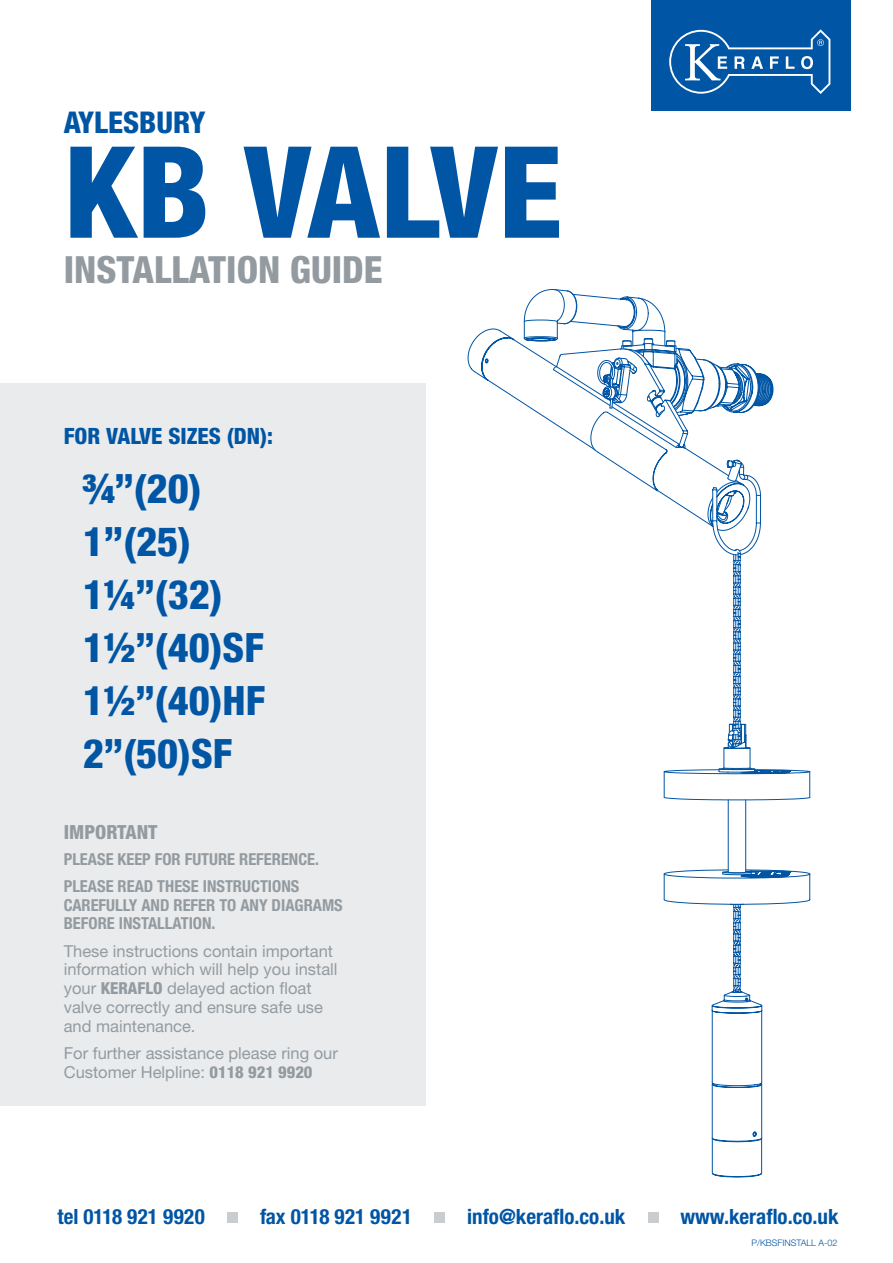
<style>
.page{position:relative;width:893px;height:1263px;background:#fff}
.page>*{position:absolute;margin:0;border:0;box-sizing:border-box;transform-origin:0 0}
.t1{font:800 condensed 127.5px "Helvetica Neue";color:#0055a4}
.t2{font:800 condensed 40.5px/52.9px "Helvetica Neue";color:#0055a4}
.t3{font:800 condensed 37.5px "Helvetica Neue";color:#939ba1}
.t4{font:800 condensed 30px "Helvetica Neue";color:#0055a4}
.t5{font:800 condensed 22.5px "Helvetica Neue";color:#0055a4}
.t6{font:700 condensed 21px "Helvetica Neue";color:#0055a4}
.t7{font:800 condensed 19.5px "Helvetica Neue";color:#939ba1}
.t8{font:16.5px/18.8px "Helvetica Neue";color:#939ba1}
.t9{font:700 condensed 16.5px/27.3px "Helvetica Neue";color:#939ba1}
.t10{font:300 9px "Helvetica Neue";color:#0055a4}
.s1{font-weight:800;font-stretch:condensed}
</style>
<div class="page">
<div style="left:0;top:383px;width:425px;height:723px;background:#e9ebec"></div>
<div style="left:227px;top:1213px;width:11px;height:10px;background:#c9cdd0"></div>
<div style="left:435px;top:1213px;width:10px;height:10px;background:#c9cdd0"></div>
<div style="left:648px;top:1213px;width:10px;height:10px;background:#c9cdd0"></div>
<div style="left:651px;top:0;width:199px;height:111px;background:#0055a4"></div>
<svg style="left:669px;top:29px;width:161px;height:65px"></svg>
<svg style="left:467px;top:328px;width:296px;height:849px"></svg>
<svg style="left:790px;top:769px;width:21px;height:135px"></svg>
<svg style="left:485px;top:348px;width:38px;height:143px"></svg>
<svg style="left:523px;top:289px;width:253px;height:712px"></svg>
<svg style="left:604px;top:349px;width:185px;height:528px"></svg>
<h3 class="t4" style="left:64px;top:103px;width:143px">AYLESBURY</h3>
<h1 class="t1" style="left:64px;top:113px;width:500px">KB VALVE</h1>
<h3 class="t3" style="left:64px;top:246px;width:320px">INSTALLATION GUIDE</h3>
<h3 class="t5" style="left:64px;top:422px;width:211px">FOR VALVE SIZES (DN):</h3>
<h2 class="t2" style="left:83px;top:462px;width:184px">¾”(20)<br>1”(25)<br>1¼”(32)<br>1½”(40)SF<br>1½”(40)HF<br>2”(50)SF</h2>
<p class="t7" style="left:64px;top:820px;width:43px">IMPORTANT</p>
<p class="t9" style="left:64px;top:845px;width:257px">Please keep for future reference.<br>PLEASE</p>
<p class="t9" style="left:118px;top:872px;width:66px">READ THESE</p>
<p class="t9" style="left:203px;top:872px;width:14px">INSTRUCT</p>
<p class="t9" style="left:268px;top:872px;width:15px">IONS</p>
<p class="t9" style="left:64px;top:891px;width:10px">CAREFULL</p>
<p class="t9" style="left:129px;top:891px;width:54px">Y AN D REFER</p>
<p class="t9" style="left:219px;top:891px;width:124px">TO ANY DIAGRAMS</p>
<p class="t9" style="left:64px;top:909px;width:19px">BEFORE</p>
<p class="t9" style="left:119px;top:909px;width:14px">INSTALLAT</p>
<p class="t9" style="left:189px;top:909px;width:28px">ION.</p>
<p class="t8" style="left:64px;top:941px;width:275px">These instructions contain important information which will help you install your <span class="s1">KERAFLO</span> delayed action float valve correctly and ensure safe use and maintenance.</p>
<p class="t8" style="left:64px;top:1043px;width:276px">For further assistance please ring our<br>Customer Helpline: <span class="s1">0118 921 9920</span></p>
<p class="t6" style="left:57px;top:1204px;width:149px">tel 0118 921 9920</p>
<p class="t6" style="left:260px;top:1204px;width:154px">fax 0118 921 9921</p>
<p class="t6" style="left:467px;top:1204px;width:160px">info@keraflo.co.uk</p>
<p class="t6" style="left:680px;top:1204px;width:160px">www.keraflo.co.uk</p>
<p class="t10" style="left:751px;top:1237px;width:88px">P/KBSFINSTALL A-02</p>
</div>
